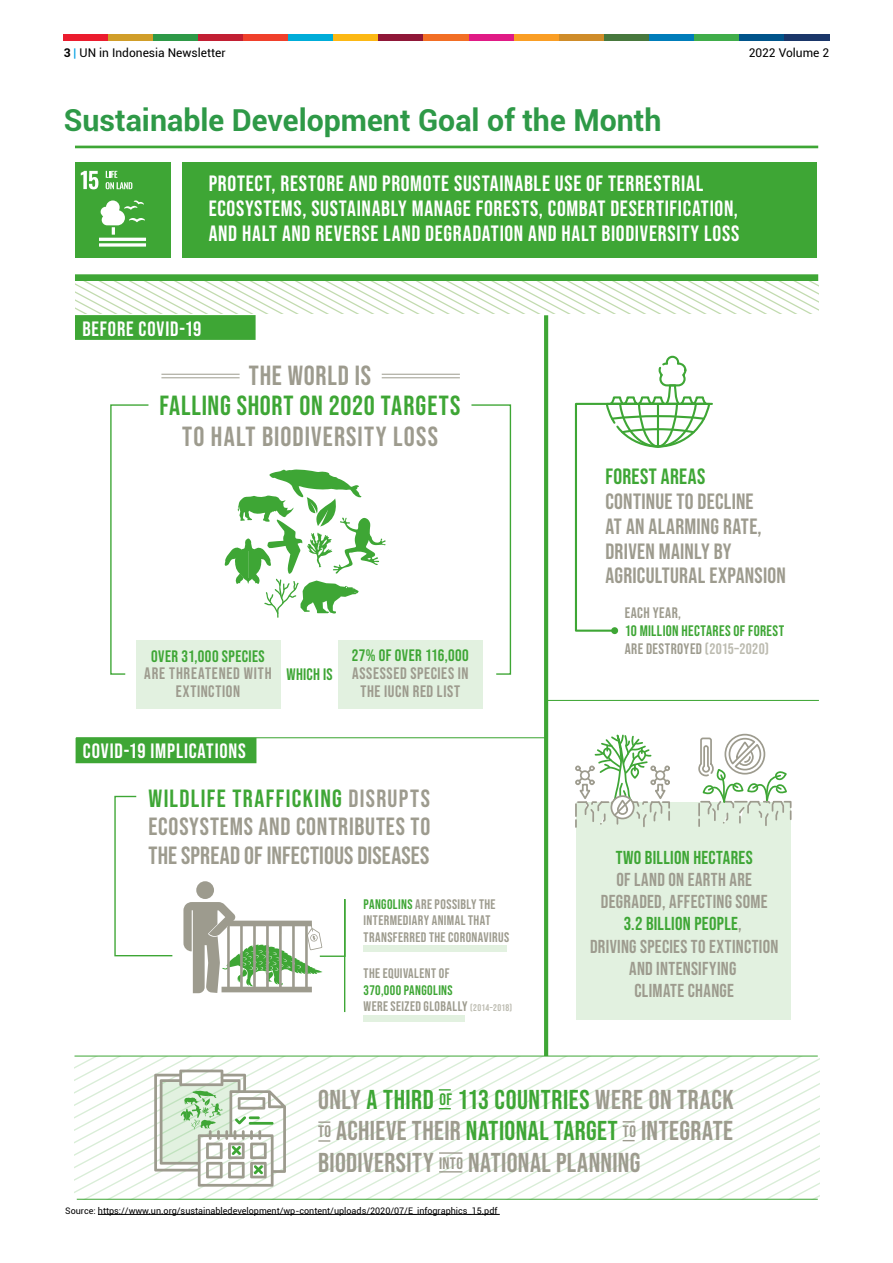
<style>
.page{position:relative;width:893px;height:1263px;background:#fff}
.page>*{position:absolute;margin:0;border:0;box-sizing:border-box;transform-origin:0 0}
.t1{font:700 30.3px "Roboto";color:#2e9947}
.t2{font:27.6px "Bebas Neue";letter-spacing:.04em;color:#9d9b8e}
.t3{font:27.6px "Bebas Neue";letter-spacing:.025em;color:#3ea635}
.t4{font:27.15px/31.7px "Bebas Neue";letter-spacing:.015em;color:#9d9b8e;text-align:justify}
.t5{font:24.75px/29px "Bebas Neue";letter-spacing:.01em;color:#9d9b8e;text-align:justify}
.t6{font:22.05px/24.8px "Bebas Neue";letter-spacing:.035em;color:#fff}
.t7{font:22.05px/24.8px "Bebas Neue";letter-spacing:.01em;color:#9d9b8e}
.t8{font:22.05px "Bebas Neue";letter-spacing:.015em;color:#3ea635}
.t9{font:20.7px "Bebas Neue";letter-spacing:.04em;color:#fff}
.t10{font:18.75px/22px "Bebas Neue";letter-spacing:.02em;color:#9d9b8e;text-align:center}
.t11{font:18.75px "Bebas Neue";letter-spacing:.015em;color:#3ea635}
.t12{font:16.5px/17.9px "Bebas Neue";letter-spacing:.04em;color:#9d9b8e;text-align:center}
.t13{font:16.5px "Bebas Neue";letter-spacing:.025em;color:#3ea635}
.t14{font:15.15px/17.9px "Bebas Neue";letter-spacing:.025em;color:#3ea635}
.t15{font:15.15px "Bebas Neue";letter-spacing:.03em;color:#9d9b8e}
.t16{font:13.8px/16.5px "Bebas Neue";letter-spacing:.03em;color:#9d9b8e}
.t17{font:12px "Roboto";color:#000}
.t18{font:9px "Roboto";color:#000}
.s1{font-weight:700}
.s2{color:#009fe3}
.s3{color:#3ea635}
.s4{font-size:9.6px;color:#bcbbb0}
.s5{color:#9d9b8e}
.s6{color:#bcbbb0}
.s7{font-size:16.5px;color:#3ea635}
.s8{font-size:16.5px}
</style>
<div class="page">
<div style="left:576px;top:802px;width:215px;height:217px;background:#e2f1e0"></div>
<div style="left:136px;top:640px;width:145px;height:68px;background:#e2f1e0"></div>
<div style="left:338px;top:640px;width:145px;height:68px;background:#e2f1e0"></div>
<div style="left:182px;top:163px;width:635px;height:95px;background:#3ea635"></div>
<svg style="left:75px;top:281px;width:744px;height:33px"></svg>
<hr style="left:544px;top:315px;width:4px;height:741px;background:#3ea635">
<div style="left:75px;top:315px;width:181px;height:25px;background:#3ea635"></div>
<hr style="left:76px;top:737px;width:470px;height:1px;background:#3ea635">
<hr style="left:546px;top:700px;width:273px;height:1px;background:#3ea635">
<hr style="left:75px;top:1055px;width:743px;height:1px;background:#3ea635">
<div style="left:76px;top:738px;width:180px;height:25px;background:#3ea635"></div>
<div style="left:75px;top:274px;width:743px;height:7px;background:#3ea635"></div>
<hr style="left:75px;top:146px;width:743px;height:2px;background:#3ea635">
<svg style="left:110px;top:404px;width:39px;height:271px"></svg>
<svg style="left:471px;top:404px;width:41px;height:271px"></svg>
<hr style="left:161px;top:377px;width:79px;height:1px;background:#9d9b8e">
<hr style="left:161px;top:374px;width:79px;height:1px;background:#9d9b8e">
<hr style="left:382px;top:377px;width:78px;height:1px;background:#9d9b8e">
<hr style="left:382px;top:374px;width:78px;height:1px;background:#9d9b8e">
<svg style="left:114px;top:795px;width:59px;height:162px"></svg>
<div style="left:364px;top:1015px;width:101px;height:6px;background:#e2f1e0"></div>
<div style="left:364px;top:945px;width:143px;height:6px;background:#e2f1e0"></div>
<svg style="left:574px;top:355px;width:139px;height:278px"></svg>
<svg style="left:575px;top:734px;width:95px;height:94px"></svg>
<svg style="left:698px;top:733px;width:94px;height:94px"></svg>
<div style="left:611px;top:627px;width:7px;height:7px;background:#3ea635;border-radius:50%"></div>
<svg style="left:224px;top:469px;width:162px;height:149px"></svg>
<svg style="left:74px;top:1056px;width:745px;height:144px"></svg>
<div style="left:196px;top:881px;width:18px;height:18px;background:#9d9b8e;border-radius:50%"></div>
<svg style="left:183px;top:898px;width:163px;height:115px"></svg>
<div style="left:75px;top:163px;width:96px;height:95px;background:#3ea635"></div>
<svg style="left:81px;top:171px;width:17px;height:18px"></svg>
<svg style="left:106px;top:171px;width:26px;height:18px"></svg>
<hr style="left:99px;top:238px;width:47px;height:3px;background:#fff">
<svg style="left:99px;top:243px;width:47px;height:4px"></svg>
<svg style="left:101px;top:200px;width:44px;height:35px"></svg>
<div style="left:64px;top:34px;width:45px;height:6px;background:#eb1c2e"></div>
<div style="left:109px;top:34px;width:45px;height:6px;background:#d19e29"></div>
<div style="left:154px;top:34px;width:45px;height:6px;background:#2e9947"></div>
<div style="left:199px;top:34px;width:45px;height:6px;background:#c21f33"></div>
<div style="left:244px;top:34px;width:45px;height:6px;background:#f0402b"></div>
<div style="left:289px;top:34px;width:45px;height:6px;background:#00add9"></div>
<div style="left:334px;top:34px;width:45px;height:6px;background:#fcb814"></div>
<div style="left:379px;top:34px;width:45px;height:6px;background:#8f1738"></div>
<div style="left:424px;top:34px;width:45px;height:6px;background:#f26e24"></div>
<div style="left:469px;top:34px;width:45px;height:6px;background:#e01a85"></div>
<div style="left:514px;top:34px;width:45px;height:6px;background:#fa9e24"></div>
<div style="left:559px;top:34px;width:45px;height:6px;background:#cf8c29"></div>
<div style="left:604px;top:34px;width:45px;height:6px;background:#47783d"></div>
<div style="left:649px;top:34px;width:45px;height:6px;background:#007dba"></div>
<div style="left:694px;top:34px;width:45px;height:6px;background:#40ad4a"></div>
<div style="left:739px;top:34px;width:45px;height:6px;background:#00548a"></div>
<div style="left:784px;top:34px;width:45px;height:6px;background:#1a3669"></div>
<hr style="left:98px;top:1214px;width:402px;height:1px;background:#000">
<p class="t17" style="left:64px;top:44px;width:163px"><span class="s1">3</span> <span class="s2">|</span> UN in Indonesia Newsletter</p>
<p class="t17" style="left:749px;top:44px;width:82px">2022 Volume 2</p>
<h1 class="t1" style="left:64px;top:99px;width:599px">Sustainable Development Goal of the Month</h1>
<p class="t6" style="left:209px;top:171px;width:532px">PROTECT, RESTORE AND PROMOTE SUSTAINABLE USE OF TERRESTRIAL<br>ECOSYSTEMS, SUSTAINABLY MANAGE FORESTS, COMBAT DESERTIFICATION,<br>AND HALT AND REVERSE LAND DEGRADATION AND HALT BIODIVERSITY LOSS</p>
<p class="t9" style="left:82px;top:317px;width:121px">BEFORE COVID-19</p>
<p class="t2" style="left:249px;top:360px;width:124px">THE WORLD IS</p>
<p class="t3" style="left:160px;top:390px;width:302px">FALLING SHORT ON 2020 TARGETS</p>
<p class="t2" style="left:182px;top:420px;width:257px">TO HALT BIODIVERSITY LOSS</p>
<p class="t13" style="left:151px;top:646px;width:115px">OVER 31,000 SPECIES</p>
<p class="t12" style="left:144px;top:665px;width:129px">ARE THREATENED WITH<br>EXTINCTION</p>
<p class="t13" style="left:287px;top:665px;width:48px">WHICH IS</p>
<p class="t9" style="left:83px;top:739px;width:164px">COVID-19 IMPLICATIONS</p>
<p class="t13" style="left:352px;top:646px;width:118px">27% OF OVER 116,000</p>
<p class="t12" style="left:352px;top:665px;width:118px">ASSESSED SPECIES IN<br>THE IUCN RED LIST</p>
<p class="t5" style="left:148px;top:783px;width:283px"><span class="s3">WILDLIFE TRAFFICKING</span> DISRUPTS ECOSYSTEMS AND CONTRIBUTES TO THE SPREAD OF INFECTIOUS DISEASES</p>
<p class="t16" style="left:364px;top:895px;width:147px"><span class="s3">PANGOLINS</span> ARE POSSIBLY THE<br>INTERMEDIARY ANIMAL THAT<br>TRANSFERRED THE CORONAVIRUS</p>
<p class="t16" style="left:364px;top:965px;width:87px">THE EQUIVALENT OF</p>
<p class="t16" style="left:364px;top:981px;width:150px"><span class="s3">370,000 PANGOLINS<br></span>WERE SEIZED GLOBALLY <span class="s4">(2014–2018)</span></p>
<p class="t8" style="left:605px;top:464px;width:101px">FOREST AREAS</p>
<p class="t7" style="left:605px;top:489px;width:182px">CONTINUE TO DECLINE<br>AT AN ALARMING RATE,<br>DRIVEN MAINLY BY<br>AGRICULTURAL EXPANSION</p>
<p class="t15" style="left:625px;top:604px;width:58px">EACH YEAR,</p>
<p class="t14" style="left:625px;top:621px;width:161px">10 MILLION HECTARES OF FOREST<br><span class="s5">ARE DESTROYED</span> <span class="s6">(2015–2020)</span></p>
<p class="t11" style="left:616px;top:847px;width:138px">TWO BILLION HECTARES</p>
<p class="t10" style="left:590px;top:869px;width:190px">OF LAND ON EARTH ARE<br>DEGRADED, AFFECTING SOME<br><span class="s3">3.2 BILLION PEOPLE</span>,<br>DRIVING SPECIES TO EXTINCTION<br>AND INTENSIFYING<br>CLIMATE CHANGE</p>
<p class="t4" style="left:318px;top:1083px;width:417px">ONLY <span class="s3">A THIRD</span> <span class="s7">OF</span> <span class="s3">113 COUNTRIES</span> WERE ON TRACK <span class="s8">TO</span> ACHIEVE THEIR <span class="s3">NATIONAL TARGET</span> <span class="s8">TO</span> INTEGRATE BIODIVERSITY <span class="s8">INTO</span> NATIONAL PLANNING</p>
<p class="t18" style="left:65px;top:1204px;width:434px">Source: https://www.un.org/sustainabledevelopment/wp-content/uploads/2020/07/E_infographics_15.pdf</p>
</div>
